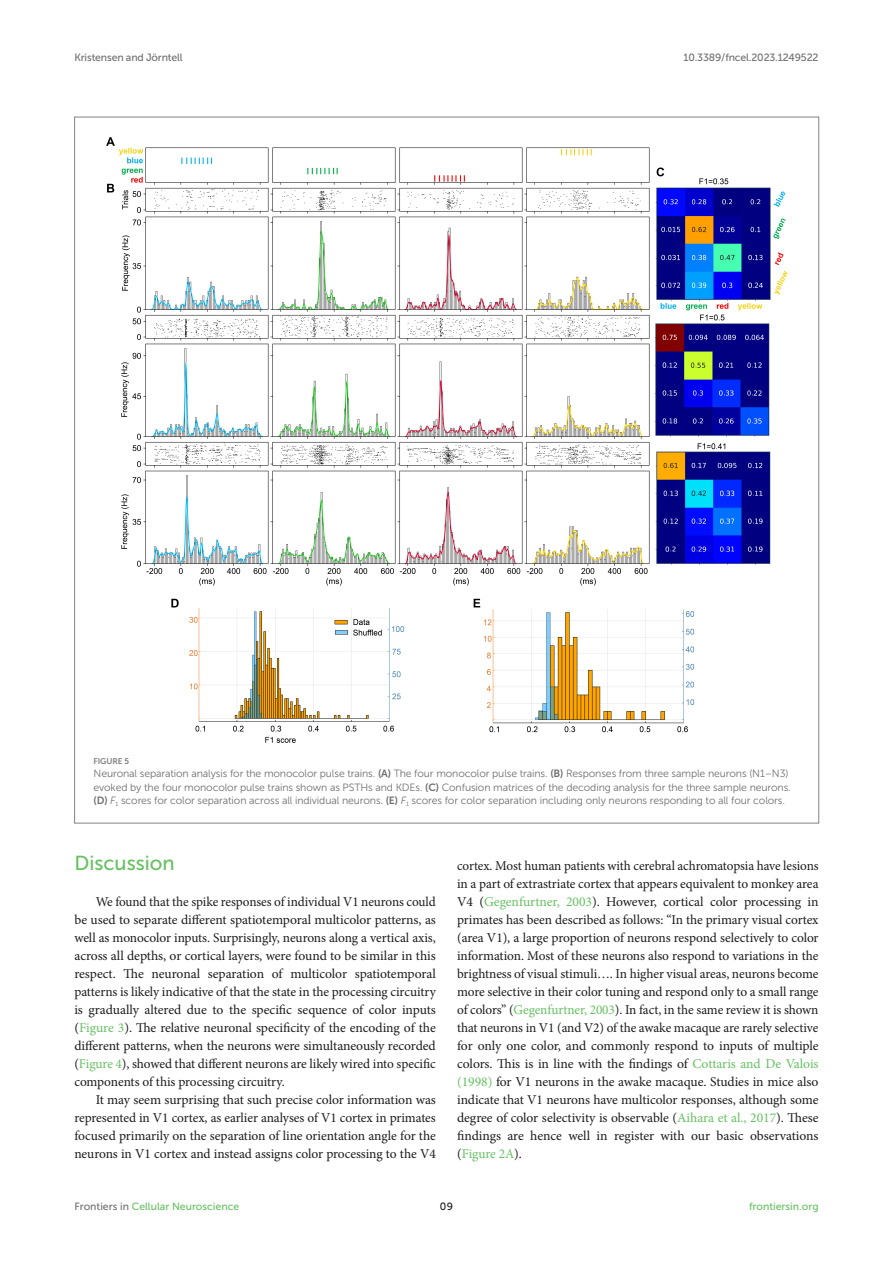
<style>
.page{position:relative;width:893px;height:1263px;background:#fff}
.page>*{position:absolute;margin:0;border:0;box-sizing:border-box;transform-origin:0 0}
.HEAD_1{font:20.25px "Museo Sans 500";color:#65c161}
.TEXT{font:13.5px/18px "Minion Pro";letter-spacing:-.005em;color:#1b1c1b;text-align:justify}
.TEXT_FLUSH{font:13.5px/18px "Minion Pro";letter-spacing:-.005em;color:#1b1c1b;text-align:justify}
.FIG_LEG{font:10.5px/13.5px "Museo Sans 300";letter-spacing:-.01em;color:#706f70}
.t1{font:10.5px "Museo Sans 500";letter-spacing:-.015em;color:#706f70}
.t2{font:10.5px "Museo Sans 500";color:#65c161}
.t3{font:10.5px "Museo Sans 500";color:#1b1c1b}
.FIG_HD{font:8.25px "Museo Sans 700";letter-spacing:-.01em;color:#7e7f7f}
.s1{font-family:"Museo Sans 700"}
.s2{font-style:italic}
.s3{color:#65c161}
.s4{color:#706f70}
</style>
<div class="page">
<img style="left:106px;top:137px;width:682px;height:606px">
<p class="t1" style="left:74px;top:51px;width:110px">Kristensen and Jörntell</p>
<p class="t1" style="left:683px;top:51px;width:137px">10.3389/fncel.2023.1249522</p>
<p class="FIG_HD" style="left:94px;top:756px;width:37px">FIGURE 5</p>
<p class="FIG_LEG" style="left:94px;top:767px;width:699px">Neuronal separation analysis for the monocolor pulse trains. <span class="s1">(A)</span> The four monocolor pulse trains. <span class="s1">(B)</span> Responses from three sample neurons (N1–N3) evoked by the four monocolor pulse trains shown as PSTHs and KDEs. <span class="s1">(C)</span> Confusion matrices of the decoding analysis for the three sample neurons. <span class="s1">(D)</span> <span class="s2">F</span><sub>1</sub> scores for color separation across all individual neurons. <span class="s1">(E)</span> <span class="s2">F</span><sub>1</sub> scores for color separation including only neurons responding to all four colors.</p>
<p class="HEAD_1" style="left:74px;top:852px;width:102px">Discussion</p>
<p class="TEXT_FLUSH" style="left:74px;top:893px;width:363px;text-indent:21px">We found that the spike responses of individual V1 neurons could be used to separate different spatiotemporal multicolor patterns, as well as monocolor inputs. Surprisingly, neurons along a vertical axis, across all depths, or cortical layers, were found to be similar in this respect. The neuronal separation of multicolor spatiotemporal patterns is likely indicative of that the state in the processing circuitry is gradually altered due to the specific sequence of color inputs (<span class="s3">Figure 3</span>). The relative neuronal specificity of the encoding of the different patterns, when the neurons were simultaneously recorded (<span class="s3">Figure 4</span>), showed that different neurons are likely wired into specific components of this processing circuitry.</p>
<p class="TEXT" style="left:74px;top:1091px;width:363px;text-indent:21px">It may seem surprising that such precise color information was represented in V1 cortex, as earlier analyses of V1 cortex in primates focused primarily on the separation of line orientation angle for the neurons in V1 cortex and instead assigns color processing to the V4</p>
<p class="TEXT" style="left:457px;top:857px;width:363px">cortex. Most human patients with cerebral achromatopsia have lesions in a part of extrastriate cortex that appears equivalent to monkey area V4 (<span class="s3">Gegenfurtner, 2003</span>). However, cortical color processing in primates has been described as follows: “In the primary visual cortex (area V1), a large proportion of neurons respond selectively to color information. Most of these neurons also respond to variations in the brightness of visual stimuli…. In higher visual areas, neurons become more selective in their color tuning and respond only to a small range of colors” (<span class="s3">Gegenfurtner, 2003</span>). In fact, in the same review it is shown that neurons in V1 (and V2) of the awake macaque are rarely selective for only one color, and commonly respond to inputs of multiple colors. This is in line with the findings of <span class="s3">Cottaris and De Valois (1998)</span> for V1 neurons in the awake macaque. Studies in mice also indicate that V1 neurons have multicolor responses, although some degree of color selectivity is observable (<span class="s3">Aihara et al., 2017</span>). These findings are hence well in register with our basic observations (<span class="s3">Figure 2A</span>).</p>
<p class="t2" style="left:74px;top:1200px;width:166px"><span class="s4">Frontiers in</span> Cellular Neuroscience</p>
<p class="t3" style="left:440px;top:1200px;width:15px">09</p>
<p class="t2" style="left:749px;top:1200px;width:71px">frontiersin.org</p>
</div>
